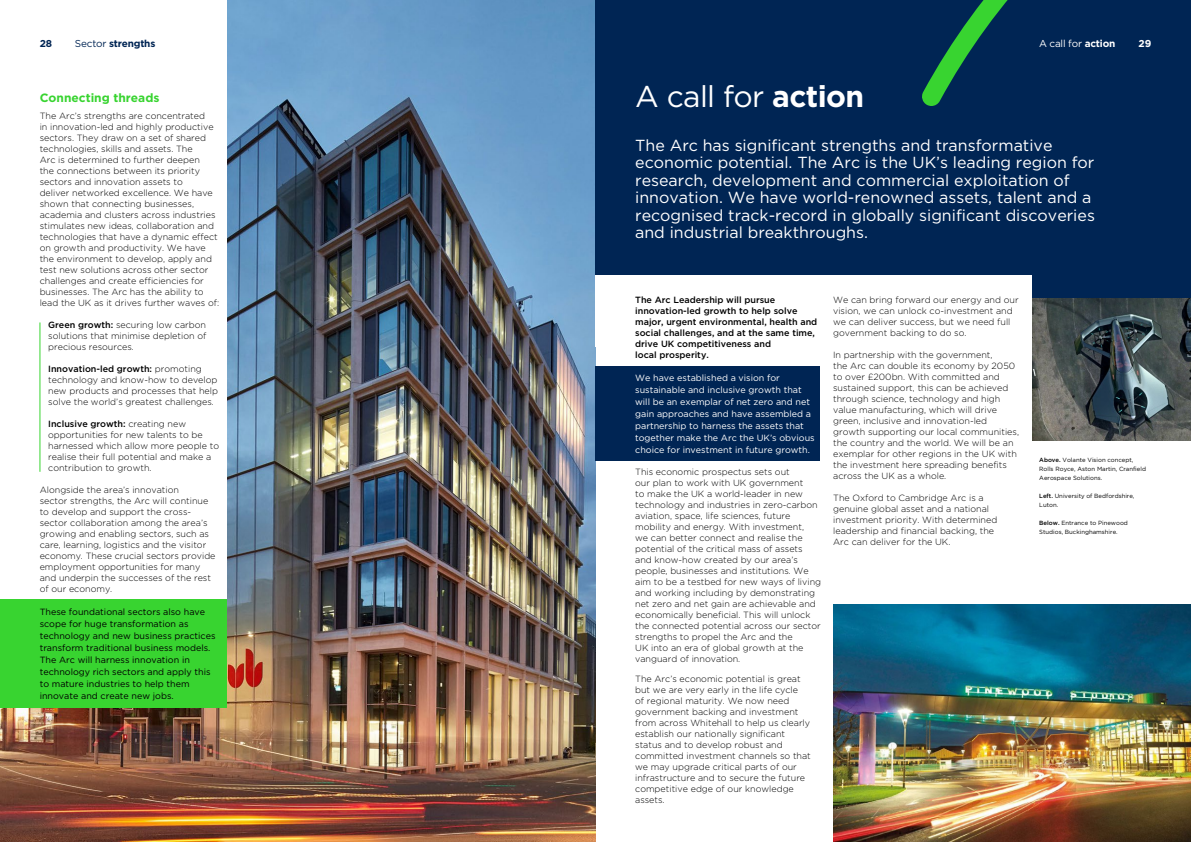
<style>
.page{position:relative;width:1191px;height:842px;background:#fff}
.page>*{position:absolute;margin:0;border:0;box-sizing:border-box;transform-origin:0 0}
.t1{font:30px "Gotham";letter-spacing:-.02em;color:#fff}
.t2{font:16px/17.5px "Gotham";color:#fff}
.t3{font:700 12px "Gotham";color:#38d430}
.t4{font:700 10px "Gotham";letter-spacing:-.02em;color:#002554}
.t5{font:10px "Gotham";letter-spacing:-.02em;color:#fff}
.t6{font:700 10px "Gotham";color:#fff}
.t7{font:300 9px/11px "Gotham";color:#000}
.t8{font:9px/12px "Gotham";color:#000}
.t9{font:9px/12px "Gotham";color:#fff}
.t10{font:500 9px/11px "Gotham";color:#000}
.t11{font:6px/9px "Gotham";color:#000}
.s1{font-weight:400}
.s2{font-weight:500}
.s3{font-weight:700}
</style>
<div class="page">
<img style="left:0;top:0;width:595px;height:842px">
<div style="left:0;top:0;width:227px;height:606px;background:#fff"></div>
<div style="left:0;top:599px;width:227px;height:108px;background:#38d430"></div>
<div style="left:595px;top:0;width:596px;height:309px;background:#002554"></div>
<div style="left:595px;top:367px;width:225px;height:94px;background:#002554"></div>
<img style="left:1032px;top:298px;width:159px;height:142px">
<div style="left:595px;top:275px;width:437px;height:72px;background:#fff"></div>
<hr style="left:39px;top:322px;width:1px;height:150px;background:#38d430">
<svg style="left:922px;top:0;width:86px;height:106px"></svg>
<img style="left:833px;top:605px;width:358px;height:237px">
<p class="t4" style="left:40px;top:38px;width:14px">28</p>
<p class="t4" style="left:75px;top:38px;width:82px"><span class="s1">Sector</span> strengths</p>
<h4 class="t3" style="left:40px;top:91px;width:121px">Connecting threads</h4>
<p class="t7" style="left:40px;top:110px;width:181px">The Arc’s strengths are concentrated<br>in innovation-led and highly productive sectors. They draw on a set of shared technologies, skills and assets. The<br>Arc is determined to further deepen<br>the connections between its priority sectors and innovation assets to<br>deliver networked excellence. We have shown that connecting businesses, academia and clusters across industries stimulates new ideas, collaboration and technologies that have a dynamic effect on growth and productivity. We have the environment to develop, apply and test new solutions across other sector challenges and create efficiencies for businesses. The Arc has the ability to lead the UK as it drives further waves of:</p>
<p class="t7" style="left:48px;top:319px;width:160px;text-align:justify"><span class="s2">Green growth:</span> securing low carbon solutions that minimise depletion of precious resources.</p>
<p class="t7" style="left:48px;top:363px;width:171px"><span class="s2">Innovation-led growth:</span> promoting technology and know-how to develop new products and processes that help solve the world’s greatest challenges.</p>
<p class="t7" style="left:48px;top:418px;width:172px"><span class="s2">Inclusive growth:</span> creating new opportunities for new talents to be harnessed which allow more people to realise their full potential and make a contribution to growth.</p>
<p class="t7" style="left:40px;top:484px;width:177px">Alongside the area’s innovation<br>sector strengths, the Arc will continue to develop and support the cross&shy;sector collaboration among the area’s growing and enabling sectors, such as care, learning, logistics and the visitor economy. These crucial sectors provide employment opportunities for many and underpin the successes of the rest of our economy.</p>
<p class="t8" style="left:40px;top:606px;width:177px">These foundational sectors also have scope for huge transformation as technology and new business practices transform traditional business models.<br>The Arc will harness innovation in technology rich sectors and apply this to mature industries to help them innovate and create new jobs.</p>
<p class="t5" style="left:1039px;top:38px;width:78px">A call for <span class="s3">action</span></p>
<p class="t6" style="left:1138px;top:38px;width:14px">29</p>
<h1 class="t1" style="left:635px;top:80px;width:230px">A call for <span class="s3">action</span></h1>
<p class="t2" style="left:635px;top:136px;width:461px">The Arc has significant strengths and transformative economic potential. The Arc is the UK’s leading region for research, development and commercial exploitation of innovation. We have world-renowned assets, talent and a recognised track-record in globally significant discoveries</p>
<h2 class="t2" style="left:635px;top:223px;width:234px">and industrial breakthroughs.</h2>
<p class="t10" style="left:635px;top:294px;width:184px">The Arc Leadership will pursue innovation-led growth to help solve major, urgent environmental, health and social challenges, and at the same time, drive UK competitiveness and<br>local prosperity.</p>
<p class="t9" style="left:635px;top:372px;width:181px">We have established a vision for sustainable and inclusive growth that will be an exemplar of net zero and net gain approaches and have assembled a partnership to harness the assets that together make the Arc the UK’s obvious choice for investment in future growth.</p>
<p class="t7" style="left:635px;top:466px;width:187px">This economic prospectus sets out<br>our plan to work with UK government<br>to make the UK a world-leader in new technology and industries in zero-carbon aviation, space, life sciences, future mobility and energy. With investment,<br>we can better connect and realise the potential of the critical mass of assets and know-how created by our area’s people, businesses and institutions. We aim to be a testbed for new ways of living and working including by demonstrating net zero and net gain are achievable and economically beneficial. This will unlock the connected potential across our sector strengths to propel the Arc and the<br>UK into an era of global growth at the vanguard of innovation.</p>
<p class="t7" style="left:635px;top:673px;width:177px">The Arc’s economic potential is great but we are very early in the life cycle<br>of regional maturity. We now need government backing and investment from across Whitehall to help us clearly establish our nationally significant status and to develop robust and committed investment channels so that we may upgrade critical parts of our infrastructure and to secure the future competitive edge of our knowledge assets.</p>
<p class="t7" style="left:833px;top:294px;width:187px">We can bring forward our energy and our vision, we can unlock co-investment and we can deliver success, but we need full government backing to do so.</p>
<p class="t7" style="left:833px;top:349px;width:187px">In partnership with the government,<br>the Arc can double its economy by 2050 to over £200bn. With committed and sustained support, this can be achieved through science, technology and high value manufacturing, which will drive green, inclusive and innovation-led growth supporting our local communities, the country and the world. We will be an exemplar for other regions in the UK with the investment here spreading benefits across the UK as a whole.</p>
<p class="t7" style="left:833px;top:492px;width:166px">The Oxford to Cambridge Arc is a genuine global asset and a national investment priority. With determined leadership and financial backing, the Arc can deliver for the UK.</p>
<p class="t11" style="left:1039px;top:455px;width:108px"><span class="s2">Above.</span> Volante Vision concept,<br>Rolls Royce, Aston Martin, Cranfield<br>Aerospace Solutions.</p>
<p class="t11" style="left:1039px;top:491px;width:97px"><span class="s2">Left.</span> University of Bedfordshire,<br>Luton.</p>
<p class="t11" style="left:1039px;top:518px;width:90px"><span class="s2">Below.</span> Entrance to Pinewood<br>Studios, Buckinghamshire.</p>
</div>
